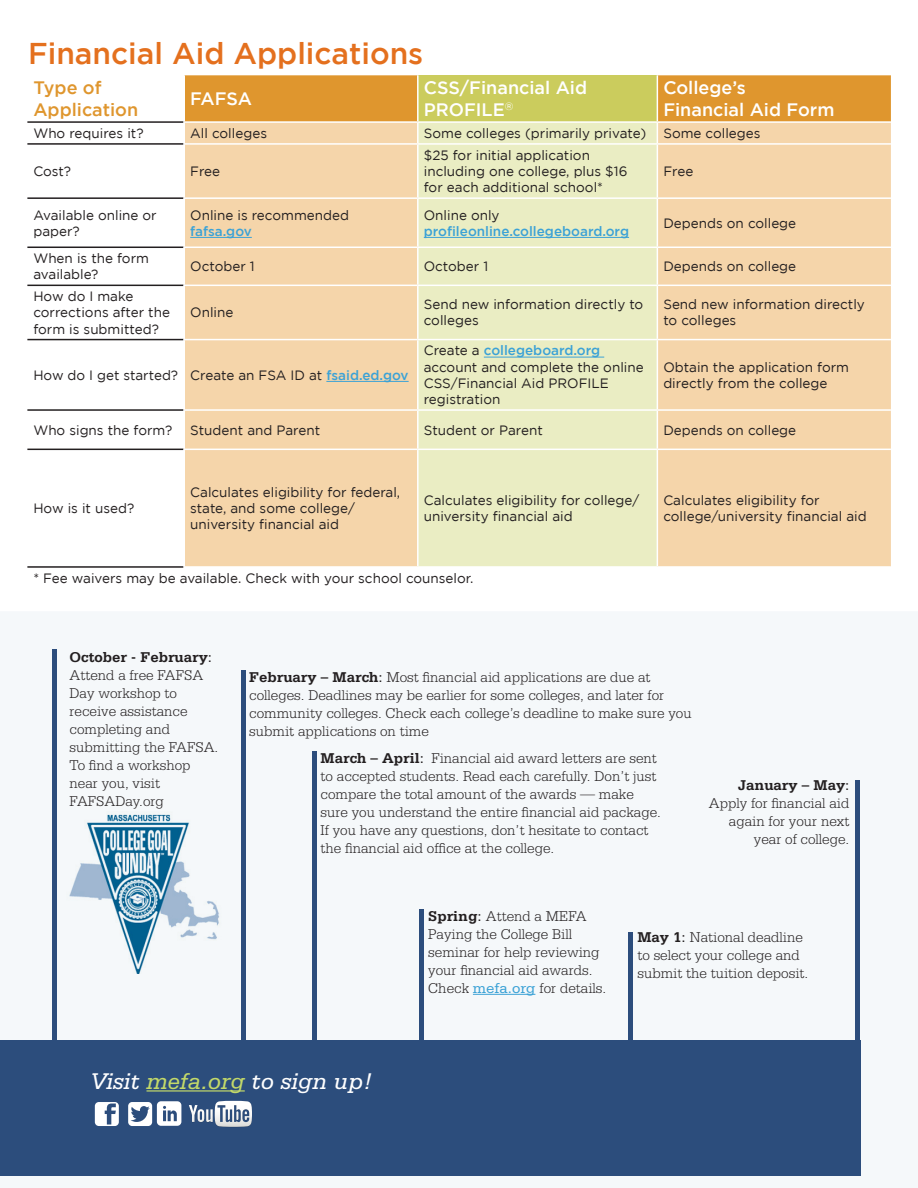
<style>
.page{position:relative;width:918px;height:1188px;background:#fff}
.page>*{position:absolute;margin:0;border:0;box-sizing:border-box;transform-origin:0 0}
.t1{font:500 30px "Gotham";color:#e4701e}
.t2{font:italic 24px "Serifa";color:#fff}
.t3{font:500 18px/21.6px "Gotham";color:#fff}
.t4{font:500 18px/21.6px "Gotham";color:#df962e}
.t5{font:300 15px/18px "Serifa";color:#231f20}
.t6{font:13.5px/16.2px "Gotham";color:#231f20}
.t7{font:500 13.5px/16.2px "Gotham";color:#3ca2d6}
.s1{font-weight:500;color:#3ca2d6}
.s2{font-weight:400;color:#231f20}
.s3{font-weight:700}
.s4{font-weight:400}
.s5{color:#c3d969}
.s6{font-weight:400;color:#3ca2d6}
</style>
<div class="page">
<div style="left:0;top:1044px;width:860px;height:131px;background:#2c4d7c"></div>
<div style="left:52px;top:650px;width:5px;height:396px;background:#2c4d7c"></div>
<div style="left:419px;top:910px;width:5px;height:132px;background:#2c4d7c"></div>
<div style="left:312px;top:751px;width:5px;height:291px;background:#2c4d7c"></div>
<div style="left:241px;top:670px;width:5px;height:373px;background:#2c4d7c"></div>
<div style="left:628px;top:933px;width:5px;height:110px;background:#2c4d7c"></div>
<div style="left:855px;top:780px;width:5px;height:262px;background:#2c4d7c"></div>
<hr style="left:147px;top:1090px;width:98px;height:2px;background:#c3d969">
<div style="left:0;top:1040px;width:860px;height:14px;background:#2c4d7c"></div>
<svg style="left:95px;top:1102px;width:24px;height:24px"></svg>
<svg style="left:189px;top:1101px;width:63px;height:26px"></svg>
<svg style="left:128px;top:1101px;width:53px;height:25px"></svg>
<hr style="left:473px;top:994px;width:62px;height:1px;background:#3ca2d6">
<div style="left:185px;top:145px;width:706px;height:421px;background:#f5d5aa"></div>
<div style="left:419px;top:145px;width:238px;height:421px;background:#eaedc3"></div>
<hr style="left:27px;top:121px;width:156px;height:2px;background:#231f20">
<svg style="left:184px;top:75px;width:707px;height:68px;background:#e0ba65"></svg>
<hr style="left:657px;top:121px;width:234px;height:2px;background:#fff">
<hr style="left:27px;top:143px;width:156px;height:2px;background:#231f20">
<hr style="left:417px;top:145px;width:2px;height:52px;background:#fff">
<hr style="left:657px;top:145px;width:1px;height:52px;background:#fff">
<hr style="left:27px;top:197px;width:156px;height:2px;background:#231f20">
<hr style="left:183px;top:197px;width:235px;height:2px;background:#fff">
<hr style="left:417px;top:199px;width:2px;height:48px;background:#fff">
<hr style="left:418px;top:197px;width:239px;height:2px;background:#fff">
<hr style="left:657px;top:199px;width:1px;height:48px;background:#fff">
<hr style="left:657px;top:197px;width:234px;height:2px;background:#fff">
<hr style="left:27px;top:247px;width:156px;height:1px;background:#231f20">
<hr style="left:183px;top:247px;width:235px;height:1px;background:#fff">
<hr style="left:417px;top:248px;width:2px;height:37px;background:#fff">
<hr style="left:418px;top:247px;width:239px;height:1px;background:#fff">
<hr style="left:657px;top:248px;width:1px;height:37px;background:#fff">
<hr style="left:657px;top:247px;width:234px;height:1px;background:#fff">
<hr style="left:27px;top:285px;width:156px;height:1px;background:#231f20">
<hr style="left:183px;top:285px;width:235px;height:1px;background:#fff">
<hr style="left:417px;top:286px;width:2px;height:53px;background:#fff">
<hr style="left:418px;top:285px;width:239px;height:1px;background:#fff">
<hr style="left:657px;top:286px;width:1px;height:53px;background:#fff">
<hr style="left:657px;top:285px;width:234px;height:1px;background:#fff">
<hr style="left:27px;top:339px;width:156px;height:1px;background:#231f20">
<hr style="left:183px;top:339px;width:235px;height:1px;background:#fff">
<hr style="left:417px;top:340px;width:2px;height:69px;background:#fff">
<hr style="left:418px;top:339px;width:239px;height:1px;background:#fff">
<hr style="left:657px;top:340px;width:1px;height:69px;background:#fff">
<hr style="left:657px;top:339px;width:234px;height:1px;background:#fff">
<hr style="left:27px;top:409px;width:156px;height:2px;background:#231f20">
<hr style="left:183px;top:409px;width:235px;height:2px;background:#fff">
<hr style="left:417px;top:411px;width:2px;height:38px;background:#fff">
<hr style="left:418px;top:409px;width:239px;height:2px;background:#fff">
<hr style="left:657px;top:411px;width:1px;height:38px;background:#fff">
<hr style="left:657px;top:409px;width:234px;height:2px;background:#fff">
<hr style="left:27px;top:449px;width:156px;height:1px;background:#231f20">
<hr style="left:183px;top:449px;width:235px;height:1px;background:#fff">
<hr style="left:417px;top:450px;width:2px;height:116px;background:#fff">
<hr style="left:418px;top:449px;width:239px;height:1px;background:#fff">
<hr style="left:657px;top:450px;width:1px;height:116px;background:#fff">
<hr style="left:657px;top:449px;width:234px;height:1px;background:#fff">
<hr style="left:27px;top:566px;width:156px;height:2px;background:#231f20">
<hr style="left:190px;top:237px;width:62px;height:1px;background:#3ca2d6">
<hr style="left:424px;top:237px;width:205px;height:1px;background:#3ca2d6">
<hr style="left:326px;top:381px;width:83px;height:1px;background:#3ca2d6">
<hr style="left:484px;top:357px;width:120px;height:1px;background:#3ca2d6">
<img style="left:66px;top:812px;width:156px;height:161px">
<p class="t1" style="left:28px;top:36px;width:397px">Financial Aid Applications</p>
<p class="t4" style="left:33px;top:77px;width:106px">Type of<br>Application</p>
<p class="t3" style="left:190px;top:88px;width:63px">FAFSA</p>
<p class="t3" style="left:424px;top:77px;width:165px">CSS/Financial Aid<br>PROFILE<sup>®</sup></p>
<p class="t3" style="left:663px;top:77px;width:173px">College’s<br>Financial Aid Form</p>
<p class="t6" style="left:33px;top:125px;width:112px">Who requires it?</p>
<p class="t6" style="left:190px;top:125px;width:78px">All colleges</p>
<p class="t6" style="left:424px;top:125px;width:224px">Some colleges (primarily private)</p>
<p class="t6" style="left:663px;top:125px;width:99px">Some colleges</p>
<p class="t6" style="left:33px;top:163px;width:39px">Cost?</p>
<p class="t6" style="left:190px;top:163px;width:32px">Free</p>
<p class="t6" style="left:424px;top:147px;width:205px">$25 for initial application including one college, plus $16 for each additional school*</p>
<p class="t6" style="left:663px;top:163px;width:32px">Free</p>
<p class="t6" style="left:33px;top:206px;width:125px">Available online or paper?</p>
<p class="t6" style="left:190px;top:206px;width:160px">Online is recommended <span class="s1">fafsa.gov</span></p>
<p class="t7" style="left:424px;top:206px;width:207px"><span class="s2">Online only </span>profileonline.collegeboard.org</p>
<p class="t6" style="left:663px;top:215px;width:134px">Depends on college</p>
<p class="t6" style="left:33px;top:250px;width:117px">When is the form available?</p>
<p class="t6" style="left:190px;top:258px;width:66px">October 1</p>
<p class="t6" style="left:424px;top:258px;width:66px">October 1</p>
<p class="t6" style="left:663px;top:258px;width:134px">Depends on college</p>
<p class="t6" style="left:33px;top:288px;width:138px">How do I make corrections after the form is submitted?</p>
<p class="t6" style="left:190px;top:304px;width:45px">Online</p>
<p class="t6" style="left:424px;top:296px;width:221px">Send new information directly to colleges</p>
<p class="t6" style="left:663px;top:296px;width:203px">Send new information directly to colleges</p>
<p class="t6" style="left:33px;top:367px;width:146px">How do I get started?</p>
<p class="t6" style="left:190px;top:367px;width:220px">Create an FSA ID at <span class="s1">fsaid.ed.gov</span></p>
<p class="t6" style="left:424px;top:342px;width:221px">Create a <span class="s1">collegeboard.org </span>account and complete the online<br>CSS/Financial Aid PROFILE registration</p>
<p class="t6" style="left:663px;top:359px;width:187px">Obtain the application form directly from the college</p>
<p class="t6" style="left:33px;top:422px;width:140px">Who signs the form?</p>
<p class="t6" style="left:190px;top:422px;width:131px">Student and Parent</p>
<p class="t6" style="left:424px;top:422px;width:120px">Student or Parent</p>
<p class="t6" style="left:663px;top:422px;width:134px">Depends on college</p>
<p class="t6" style="left:33px;top:500px;width:102px">How is it used?</p>
<p class="t6" style="left:190px;top:484px;width:212px">Calculates eligibility for federal, state, and some college/ university financial aid</p>
<p class="t6" style="left:424px;top:492px;width:217px">Calculates eligibility for college/ university financial aid</p>
<p class="t6" style="left:663px;top:492px;width:205px">Calculates eligibility for college/university financial aid</p>
<p class="t6" style="left:33px;top:570px;width:442px">* Fee waivers may be available. Check with your school counselor.</p>
<p class="t5" style="left:70px;top:648px;width:150px"><span class="s3">October - February</span><span class="s4">:<br></span>Attend a free FAFSA<br>Day workshop to receive assistance completing and submitting the FAFSA.<br>To find a workshop near you, visit<br>FAFSADay.org</p>
<p class="t5" style="left:249px;top:668px;width:444px"><span class="s3">February – March</span><span class="s4">:</span> Most financial aid applications are due at colleges. Deadlines may be earlier for some colleges, and later for community colleges. Check each college’s deadline to make sure you submit applications on time</p>
<p class="t5" style="left:321px;top:749px;width:342px"><span class="s3">March – April</span><span class="s4">:</span> Financial aid award letters are sent to accepted students. Read each carefully. Don’t just compare the total amount of the awards — make sure you understand the entire financial aid package.<br>If you have any questions, don’t hesitate to contact the financial aid office at the college.</p>
<p class="t5" style="left:709px;top:776px;width:142px;text-align:right"><span class="s3">January – May</span><span class="s4">:<br></span>Apply for financial aid again for your next year of college.</p>
<h2 class="t2" style="left:90px;top:1068px;width:284px">Visit <span class="s5">mefa.org</span> to sign up!</h2>
<p class="t5" style="left:428px;top:907px;width:179px"><span class="s3">Spring</span><span class="s4">:</span> Attend a MEFA<br>Paying the College Bill seminar for help reviewing your financial aid awards.<br>Check <span class="s6">mefa.org</span> for details.</p>
<p class="t5" style="left:637px;top:929px;width:172px"><span class="s3">May 1</span><span class="s4">:</span> National deadline to select your college and submit the tuition deposit.</p>
</div>
